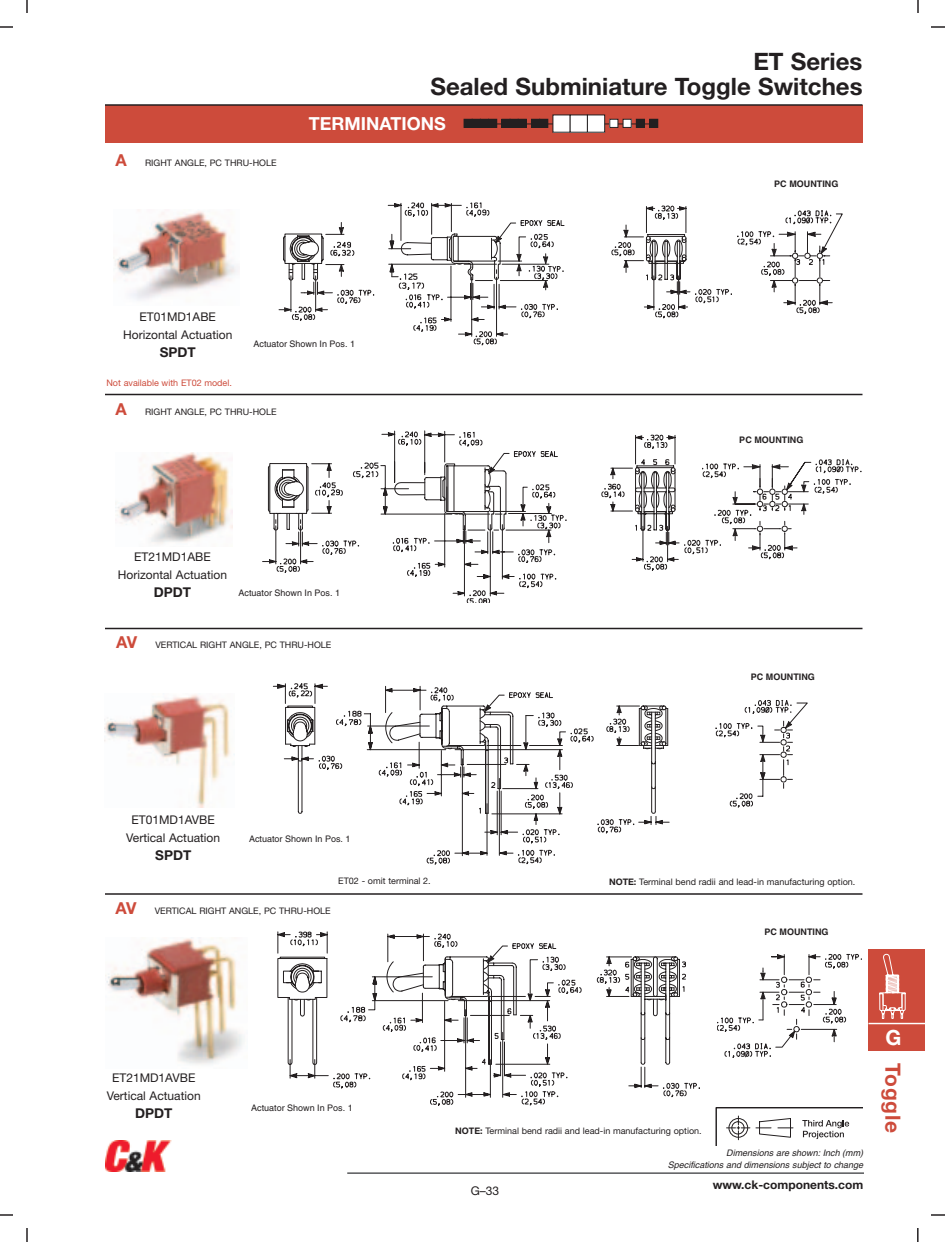
<style>
.page{position:relative;width:945px;height:1242px;background:#fff}
.page>*{position:absolute;margin:0;border:0;box-sizing:border-box;transform-origin:0 0}
.t1{font:700 24px/25.5px "Helvetica Neue";color:#231f20;text-align:right}
.t2{font:700 21px "Helvetica Neue";color:#cd4b3b}
.t3{font:700 21px "Helvetica Neue";color:#fff}
.t4{font:700 18px "Helvetica Neue";color:#fff}
.t5{font:700 13.5px "Helvetica Neue";color:#231f20}
.t6{font:12px/18px "Helvetica Neue";color:#231f20;text-align:center}
.t7{font:700 12px "Helvetica Neue";color:#231f20}
.t8{font:9px "Helvetica Neue";color:#231f20}
.t9{font:9px "Helvetica";color:#231f20}
.t10{font:italic 9px/12px "Helvetica";color:#231f20;text-align:right}
.t11{font:700 9px "Helvetica";color:#231f20}
.t12{font:9px "Helvetica Neue";color:#cd4b3b}
.s1{font-weight:700;font-size:16.5px;color:#cd4b3b}
.s2{font-weight:700}
</style>
<div class="page">
<div style="left:868px;top:950px;width:57px;height:101px;background:#cd4b3b"></div>
<hr style="left:868px;top:1023px;width:57px;height:1px;background:#fff">
<svg style="left:879px;top:954px;width:27px;height:65px"></svg>
<svg style="left:716px;top:1107px;width:146px;height:39px"></svg>
<div style="left:105px;top:105px;width:757px;height:37px;background:#cd4b3b"></div>
<div style="left:464px;top:119px;width:8px;height:8px;background:#231f20"></div>
<div style="left:464px;top:119px;width:9px;height:9px;border:1px solid #231f20"></div>
<div style="left:472px;top:119px;width:8px;height:8px;background:#231f20"></div>
<div style="left:472px;top:119px;width:9px;height:9px;border:1px solid #231f20"></div>
<div style="left:480px;top:119px;width:9px;height:8px;background:#231f20"></div>
<div style="left:480px;top:119px;width:9px;height:9px;border:1px solid #231f20"></div>
<div style="left:489px;top:119px;width:8px;height:8px;background:#231f20"></div>
<div style="left:488px;top:119px;width:9px;height:9px;border:1px solid #231f20"></div>
<div style="left:502px;top:119px;width:8px;height:8px;background:#231f20"></div>
<div style="left:502px;top:119px;width:8px;height:9px;border:1px solid #231f20"></div>
<div style="left:510px;top:119px;width:8px;height:8px;background:#231f20"></div>
<div style="left:510px;top:119px;width:9px;height:9px;border:1px solid #231f20"></div>
<div style="left:518px;top:119px;width:8px;height:8px;background:#231f20"></div>
<div style="left:518px;top:119px;width:9px;height:9px;border:1px solid #231f20"></div>
<div style="left:531px;top:119px;width:9px;height:8px;background:#231f20"></div>
<div style="left:531px;top:119px;width:9px;height:9px;border:1px solid #231f20"></div>
<div style="left:540px;top:119px;width:8px;height:8px;background:#231f20"></div>
<div style="left:539px;top:119px;width:9px;height:9px;border:1px solid #231f20"></div>
<div style="left:553px;top:115px;width:17px;height:17px;background:#fff"></div>
<div style="left:570px;top:115px;width:17px;height:17px;background:#fff"></div>
<div style="left:587px;top:115px;width:18px;height:17px;background:#fff"></div>
<div style="left:587px;top:115px;width:18px;height:18px;border:1px solid #231f20"></div>
<div style="left:610px;top:119px;width:8px;height:8px;background:#fff"></div>
<div style="left:609px;top:119px;width:9px;height:9px;border:1px solid #231f20"></div>
<div style="left:623px;top:119px;width:8px;height:8px;background:#fff"></div>
<div style="left:623px;top:119px;width:9px;height:9px;border:1px solid #231f20"></div>
<div style="left:636px;top:119px;width:9px;height:8px;background:#231f20"></div>
<div style="left:636px;top:119px;width:9px;height:9px;border:1px solid #231f20"></div>
<div style="left:650px;top:119px;width:8px;height:8px;background:#231f20"></div>
<div style="left:649px;top:119px;width:9px;height:9px;border:1px solid #231f20"></div>
<svg style="left:262px;top:430px;width:599px;height:173px"></svg>
<svg style="left:279px;top:202px;width:564px;height:144px"></svg>
<svg style="left:277px;top:932px;width:423px;height:174px"></svg>
<svg style="left:717px;top:954px;width:145px;height:104px"></svg>
<svg style="left:273px;top:683px;width:395px;height:181px"></svg>
<svg style="left:716px;top:700px;width:92px;height:108px"></svg>
<img style="left:106px;top:938px;width:138px;height:127px">
<img style="left:104px;top:694px;width:131px;height:113px">
<img style="left:116px;top:453px;width:116px;height:91px">
<img style="left:113px;top:211px;width:125px;height:89px">
<hr style="left:105px;top:394px;width:757px;height:1px;background:#231f20">
<hr style="left:105px;top:628px;width:757px;height:1px;background:#231f20">
<hr style="left:105px;top:893px;width:757px;height:2px;background:#231f20">
<hr style="left:105px;top:104px;width:757px;height:2px;background:#231f20">
<svg style="left:0;top:0;width:28px;height:28px"></svg>
<svg style="left:0;top:1215px;width:28px;height:27px"></svg>
<svg style="left:917px;top:1215px;width:28px;height:27px"></svg>
<svg style="left:918px;top:0;width:27px;height:28px"></svg>
<div style="left:14px;top:14px;width:26px;height:26px;background:#fff"></div>
<div style="left:904px;top:14px;width:28px;height:26px;background:#fff"></div>
<div style="left:14px;top:1202px;width:26px;height:26px;background:#fff"></div>
<div style="left:904px;top:1202px;width:28px;height:26px;background:#fff"></div>
<hr style="left:347px;top:1172px;width:517px;height:2px;background:#57585a">
<img style="left:106px;top:1140px;width:66px;height:32px">
<p class="t8" style="left:116px;top:159px;width:163px"><span class="s1">A</span> RIGHT ANGLE, PC THRU-HOLE</p>
<h1 class="t1" style="left:430px;top:50px;width:434px">ET Series<br>Sealed Subminiature Toggle Switches</h1>
<h3 class="t4" style="left:309px;top:117px;width:138px">TERMINATIONS</h3>
<p class="t11" style="left:774px;top:180px;width:66px">PC MOUNTING</p>
<h3 class="t6" style="left:123px;top:308px;width:111px">ET01MD1ABE<br>Horizontal Actuation</h3>
<h3 class="t5" style="left:160px;top:347px;width:38px">SPDT</h3>
<p class="t12" style="left:106px;top:379px;width:127px">Not available with ET02 model.</p>
<p class="t9" style="left:254px;top:340px;width:103px">Actuator Shown In Pos. 1</p>
<p class="t8" style="left:116px;top:409px;width:163px"><span class="s1">A</span> RIGHT ANGLE, PC THRU-HOLE</p>
<h3 class="t6" style="left:118px;top:548px;width:111px">ET21MD1ABE<br>Horizontal Actuation</h3>
<h3 class="t5" style="left:154px;top:587px;width:39px">DPDT</h3>
<p class="t9" style="left:238px;top:590px;width:103px">Actuator Shown In Pos. 1</p>
<p class="t8" style="left:116px;top:641px;width:217px"><span class="s1">AV</span> VERTICAL RIGHT ANGLE, PC THRU-HOLE</p>
<p class="t11" style="left:739px;top:436px;width:66px">PC MOUNTING</p>
<p class="t11" style="left:751px;top:673px;width:66px">PC MOUNTING</p>
<h3 class="t6" style="left:126px;top:812px;width:95px">ET01MD1AVBE<br>Vertical Actuation</h3>
<h3 class="t5" style="left:155px;top:850px;width:38px">SPDT</h3>
<p class="t9" style="left:249px;top:835px;width:103px">Actuator Shown In Pos. 1</p>
<p class="t8" style="left:338px;top:877px;width:94px">ET02 - omit terminal 2.</p>
<p class="t8" style="left:609px;top:878px;width:248px"><span class="s2">NOTE:</span> Terminal bend radii and lead-in manufacturing option.</p>
<p class="t8" style="left:116px;top:908px;width:217px"><span class="s1">AV</span> VERTICAL RIGHT ANGLE, PC THRU-HOLE</p>
<p class="t11" style="left:765px;top:928px;width:66px">PC MOUNTING</p>
<h3 class="t6" style="left:107px;top:1070px;width:95px">ET21MD1AVBE<br>Vertical Actuation</h3>
<h3 class="t5" style="left:135px;top:1108px;width:39px">DPDT</h3>
<p class="t9" style="left:251px;top:1105px;width:103px">Actuator Shown In Pos. 1</p>
<p class="t8" style="left:455px;top:1127px;width:248px"><span class="s2">NOTE:</span> Terminal bend radii and lead-in manufacturing option.</p>
<h3 class="t6" style="left:471px;top:1183px;width:30px">G–33</h3>
<p class="t10" style="left:668px;top:1147px;width:197px">Dimensions are shown: Inch (mm)<br>Specifications and dimensions subject to change</p>
<h3 class="t7" style="left:713px;top:1180px;width:152px">www.ck-components.com</h3>
<h2 class="t3" style="left:885px;top:1030px;width:17px">G</h2>
<h2 class="t2" style="left:900px;top:1063px;width:71px;rotate:90deg">Toggle</h2>
</div>
